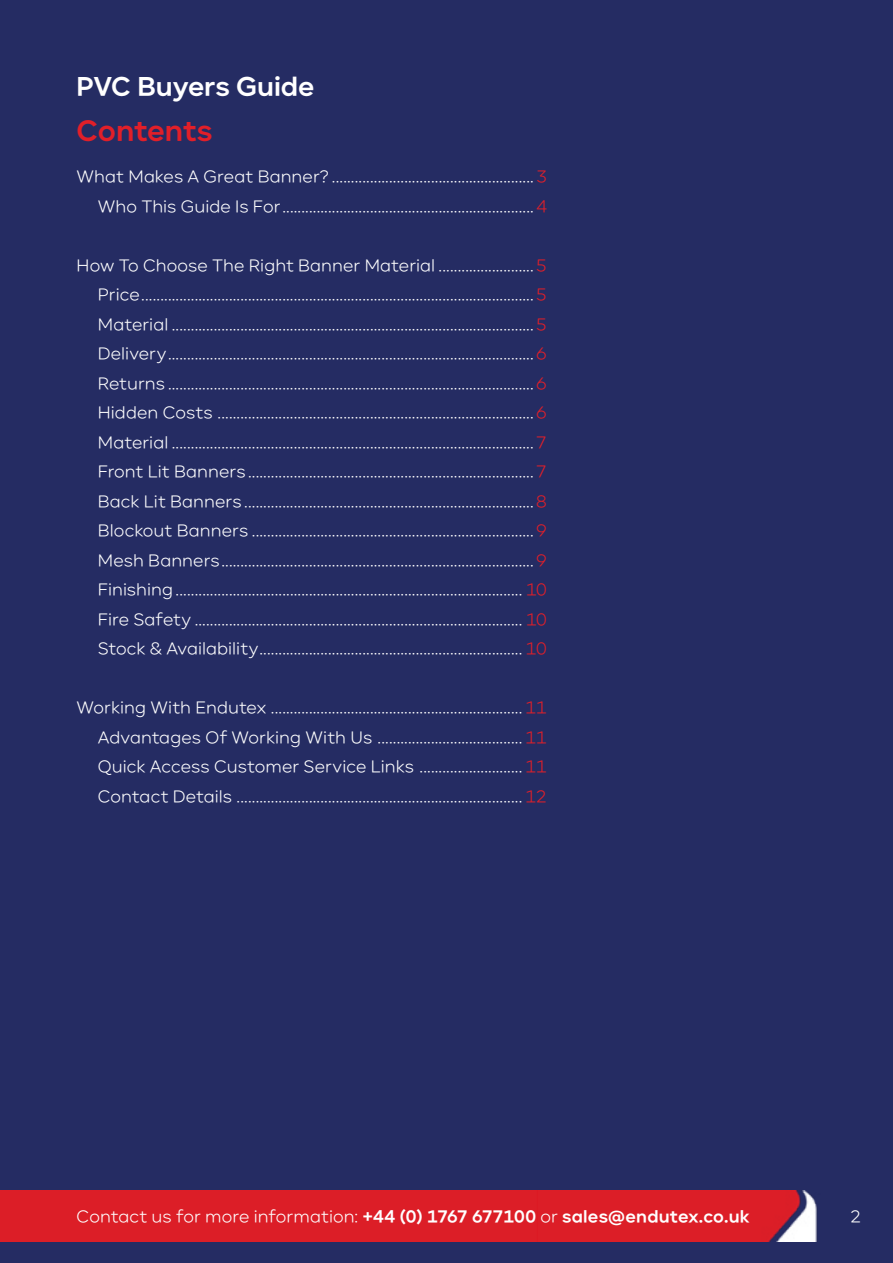
<style>
.page{position:relative;width:893px;height:1263px;background:#252c63}
.page>*{position:absolute;margin:0;border:0;box-sizing:border-box;transform-origin:0 0}
.t1{font:700 27.75px "Carmen Sans";letter-spacing:-.01em;color:#e11f29}
.t2{font:700 25.5px "Carmen Sans";color:#fff}
.t3{font:300 16.5px/29.5px "Carmen Sans";color:#fff;text-align:justify}
.t4{font:700 16.5px "Carmen Sans";letter-spacing:.01em;color:#fff}
.s1{color:#e11f29}
.s2{font-weight:300}
</style>
<div class="page">
<img style="left:538px;top:1191px;width:279px;height:51px">
<div style="left:0;top:1191px;width:538px;height:51px;background:#dc1e27"></div>
<h2 class="t2" style="left:77px;top:69px;width:239px">PVC Buyers Guide</h2>
<h1 class="t1" style="left:77px;top:112px;width:138px">Contents</h1>
<p class="t3" style="left:77px;top:162px;width:472px;text-align:right">What Makes A Great Banner? .....................................................<span class="s1">3<br></span>Who This Guide Is For..................................................................<span class="s1">4</span></p>
<p class="t3" style="left:98px;top:250px;width:451px;text-indent:-21px">How To Choose The Right Banner Material .........................<span class="s1">5<br></span>Price.......................................................................................................<span class="s1">5<br></span>Material ...............................................................................................<span class="s1">5<br></span>Delivery................................................................................................<span class="s1">6<br></span>Returns ................................................................................................<span class="s1">6<br></span>Hidden Costs ...................................................................................<span class="s1">6<br></span>Material ...............................................................................................<span class="s1">7<br></span>Front Lit Banners ...........................................................................<span class="s1">7<br></span>Back Lit Banners ............................................................................<span class="s1">8<br></span>Blockout Banners ..........................................................................<span class="s1">9<br></span>Mesh Banners..................................................................................<span class="s1">9<br></span>Finishing........................................................................................... <span class="s1">10<br></span>Fire Safety ...................................................................................... <span class="s1">10<br></span>Stock &amp; Availability..................................................................... <span class="s1">10</span></p>
<p class="t3" style="left:98px;top:693px;width:451px;text-indent:-21px">Working With Endutex .................................................................. <span class="s1">11<br></span>Advantages Of Working With Us ...................................... <span class="s1">11<br></span>Quick Access Customer Service Links ........................... <span class="s1">11<br></span>Contact Details ........................................................................... <span class="s1">12</span></p>
<p class="t4" style="left:77px;top:1205px;width:675px"><span class="s2">Contact us for more information:</span> +44 (0) 1767 677100 <span class="s2">or</span> sales@endutex.co.uk</p>
<p class="t3" style="left:850px;top:1202px;width:12px">2</p>
</div>
